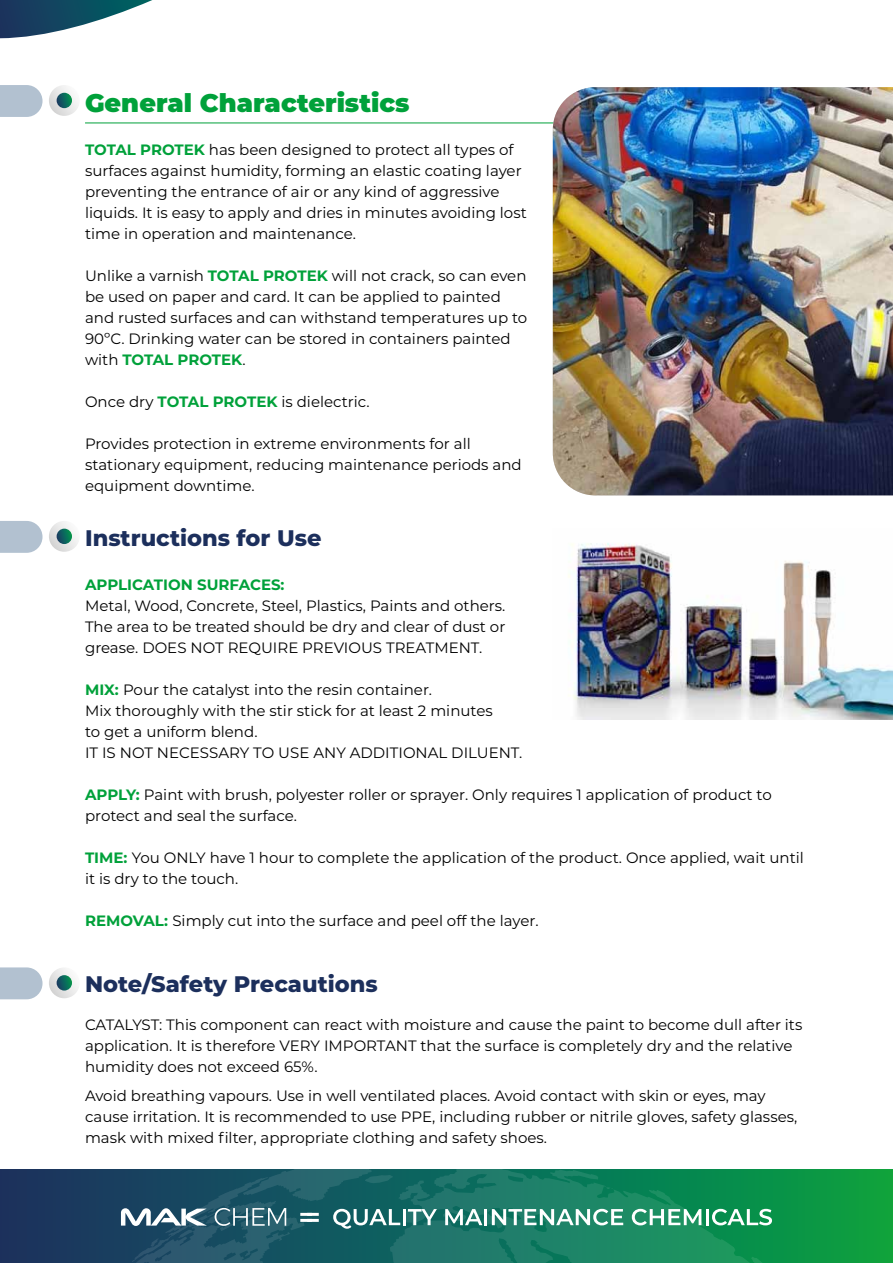
<style>
.page{position:relative;width:893px;height:1263px;background:#fff}
.page>*{position:absolute;margin:0;border:0;box-sizing:border-box;transform-origin:0 0}
.t1{font:900 25.5px "Montserrat";color:#00a13a}
.t2{font:800 22.5px "Montserrat";color:#1c2f5c}
.t3{font:15px/21px "Montserrat";color:#000}
.t4{font:700 15px "Montserrat";color:#00a13a}
.s1{font-weight:700;color:#00a13a}
</style>
<div class="page">
<svg style="left:49px;top:967px;width:31px;height:31px"></svg>
<svg style="left:57px;top:975px;width:15px;height:15px"></svg>
<svg style="left:0;top:967px;width:43px;height:32px"></svg>
<hr style="left:85px;top:123px;width:723px;height:1px;background:#00a13a">
<svg style="left:0;top:0;width:152px;height:38px"></svg>
<img style="left:553px;top:87px;width:340px;height:408px">
<img style="left:568px;top:543px;width:325px;height:177px">
<svg style="left:49px;top:85px;width:31px;height:31px"></svg>
<svg style="left:57px;top:93px;width:15px;height:15px"></svg>
<svg style="left:49px;top:521px;width:31px;height:31px"></svg>
<svg style="left:57px;top:529px;width:15px;height:15px"></svg>
<svg style="left:0;top:521px;width:43px;height:32px"></svg>
<svg style="left:0;top:85px;width:43px;height:32px"></svg>
<svg style="left:0;top:1169px;width:893px;height:94px;background:#15684d"></svg>
<svg style="left:53px;top:1169px;width:787px;height:94px;background:#227567"></svg>
<h1 class="t1" style="left:85px;top:84px;width:326px">General Characteristics</h1>
<p class="t3" style="left:85px;top:138px;width:443px"><span class="s1">TOTAL PROTEK</span> has been designed to protect all types of surfaces against humidity, forming an elastic coating layer preventing the entrance of air or any kind of aggressive liquids. It is easy to apply and dries in minutes avoiding lost time in operation and maintenance.</p>
<p class="t3" style="left:85px;top:264px;width:444px">Unlike a varnish <span class="s1">TOTAL PROTEK</span> will not crack, so can even be used on paper and card. It can be applied to painted and rusted surfaces and can withstand temperatures up to 90ºC. Drinking water can be stored in containers painted with <span class="s1">TOTAL PROTEK</span>.</p>
<p class="t3" style="left:85px;top:390px;width:286px">Once dry <span class="s1">TOTAL PROTEK</span> is dielectric.</p>
<p class="t3" style="left:85px;top:432px;width:438px">Provides protection in extreme environments for all stationary equipment, reducing maintenance periods and equipment downtime.</p>
<h2 class="t2" style="left:85px;top:521px;width:238px">Instructions for Use</h2>
<p class="t4" style="left:85px;top:573px;width:201px">APPLICATION SURFACES:</p>
<p class="t3" style="left:85px;top:594px;width:422px;text-align:justify">Metal, Wood, Concrete, Steel, Plastics, Paints and others.<br>The area to be treated should be dry and clear of dust or grease. DOES NOT REQUIRE PREVIOUS TREATMENT.</p>
<p class="t3" style="left:85px;top:678px;width:439px"><span class="s1">MIX:</span> Pour the catalyst into the resin container.<br>Mix thoroughly with the stir stick for at least 2 minutes<br>to get a uniform blend.<br>IT IS NOT NECESSARY TO USE ANY ADDITIONAL DILUENT.</p>
<p class="t3" style="left:85px;top:783px;width:688px"><span class="s1">APPLY:</span> Paint with brush, polyester roller or sprayer. Only requires 1 application of product to protect and seal the surface.</p>
<p class="t3" style="left:85px;top:846px;width:720px"><span class="s1">TIME:</span> You ONLY have 1 hour to complete the application of the product. Once applied, wait until it is dry to the touch.</p>
<p class="t3" style="left:85px;top:909px;width:455px"><span class="s1">REMOVAL:</span> Simply cut into the surface and peel off the layer.</p>
<h2 class="t2" style="left:85px;top:968px;width:294px">Note/Safety Precautions</h2>
<p class="t3" style="left:85px;top:1013px;width:719px">CATALYST: This component can react with moisture and cause the paint to become dull after its application. It is therefore VERY IMPORTANT that the surface is completely dry and the relative humidity does not exceed 65%.</p>
<p class="t3" style="left:85px;top:1085px;width:714px">Avoid breathing vapours. Use in well ventilated places. Avoid contact with skin or eyes, may cause irritation. It is recommended to use PPE, including rubber or nitrile gloves, safety glasses, mask with mixed filter, appropriate clothing and safety shoes.</p>
</div>
